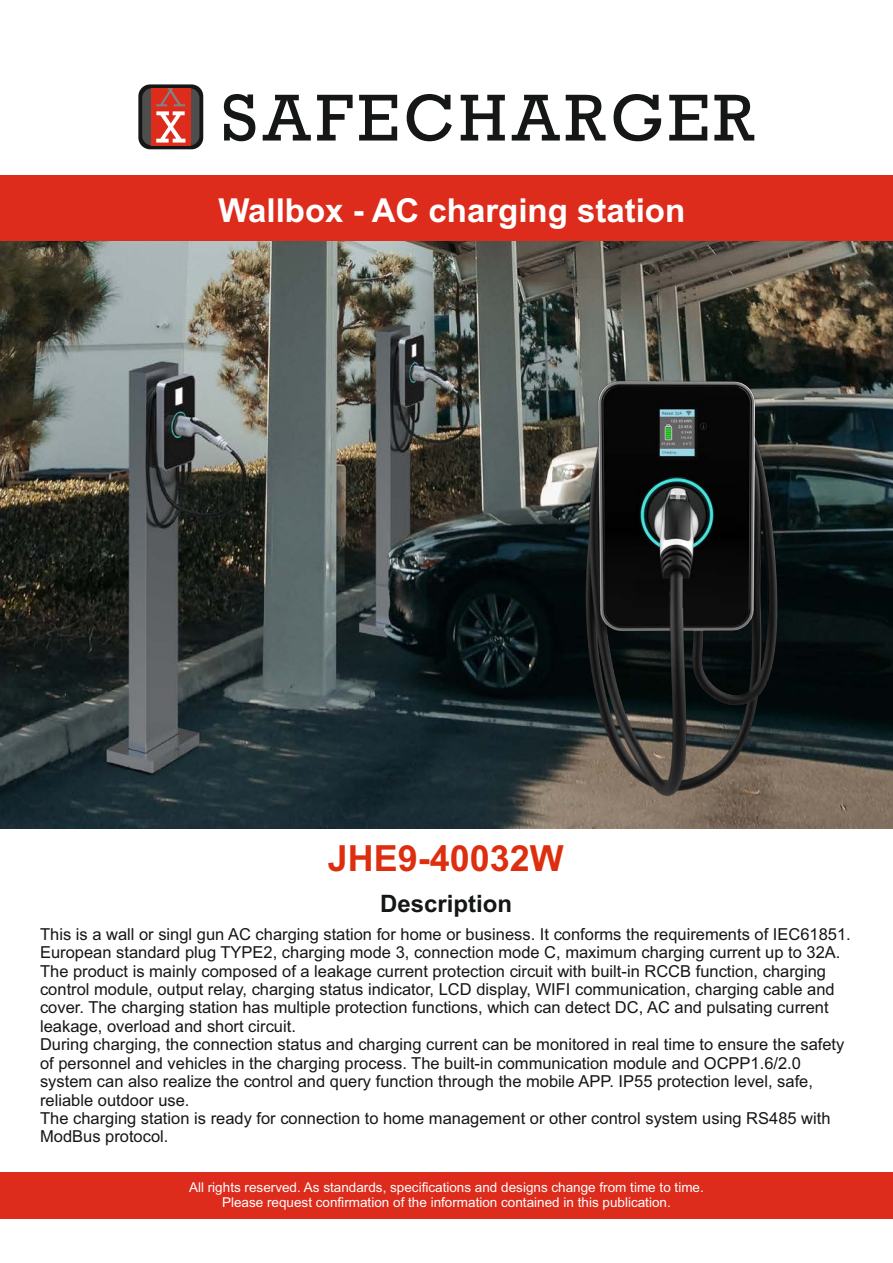
<style>
.page{position:relative;width:893px;height:1263px;background:#fff}
.page>*{position:absolute;margin:0;border:0;box-sizing:border-box;transform-origin:0 0}
.t1{font:700 36px "Arial";color:#de2e10}
.t2{font:700 33px "Arial";color:#fff}
.t3{font:700 24px "Arial";color:#151616}
.t4{font:16.5px/18.5px "Arial";color:#151616}
.t5{font:13.5px/15.1px "Arial";color:#fff;text-align:center}
</style>
<div class="page">
<img style="left:0;top:241px;width:893px;height:588px">
<div style="left:0;top:1172px;width:893px;height:47px;background:#dd2b1c"></div>
<img style="left:559px;top:371px;width:235px;height:434px">
<img style="left:633px;top:579px;width:37px;height:29px">
<img style="left:683px;top:579px;width:36px;height:29px">
<div style="left:0;top:175px;width:893px;height:66px;background:#dd2b1c"></div>
<svg style="left:168px;top:440px;width:23px;height:16px"></svg>
<svg style="left:409px;top:385px;width:13px;height:12px"></svg>
<svg style="left:138px;top:84px;width:65px;height:65px"></svg>
<div style="left:142px;top:88px;width:57px;height:57px;background:#4e4e4d;border-radius:10px"></div>
<div style="left:151px;top:88px;width:39px;height:57px;background:#dd2b1c"></div>
<svg style="left:156px;top:88px;width:29px;height:55px"></svg>
<svg style="left:224px;top:94px;width:530px;height:47px"></svg>
<h2 class="t2" style="left:218px;top:198px;width:468px">Wallbox - AC charging station</h2>
<h1 class="t1" style="left:328px;top:844px;width:238px">JHE9-40032W</h1>
<h3 class="t3" style="left:380px;top:894px;width:134px">Description</h3>
<p class="t4" style="left:40px;top:926px;width:812px">This is a wall or singl gun AC charging station for home or business. It conforms the requirements of IEC61851.<br>European standard plug TYPE2, charging mode 3, connection mode C, maximum charging current up to 32A.<br>The product is mainly composed of a leakage current protection circuit with built-in RCCB function, charging control module, output relay, charging status indicator, LCD display, WIFI communication, charging cable and cover. The charging station has multiple protection functions, which can detect DC, AC and pulsating current leakage, overload and short circuit.<br>During charging, the connection status and charging current can be monitored in real time to ensure the safety of personnel and vehicles in the charging process. The built-in communication module and OCPP1.6/2.0 system can also realize the control and query function through the mobile APP. IP55 protection level, safe, reliable outdoor use.<br>The charging station is ready for connection to home management or other control system using RS485 with ModBus protocol.</p>
<p class="t5" style="left:189px;top:1180px;width:516px">All rights reserved. As standards, specifications and designs change from time to time.<br>Please request confirmation of the information contained in this publication.</p>
</div>
